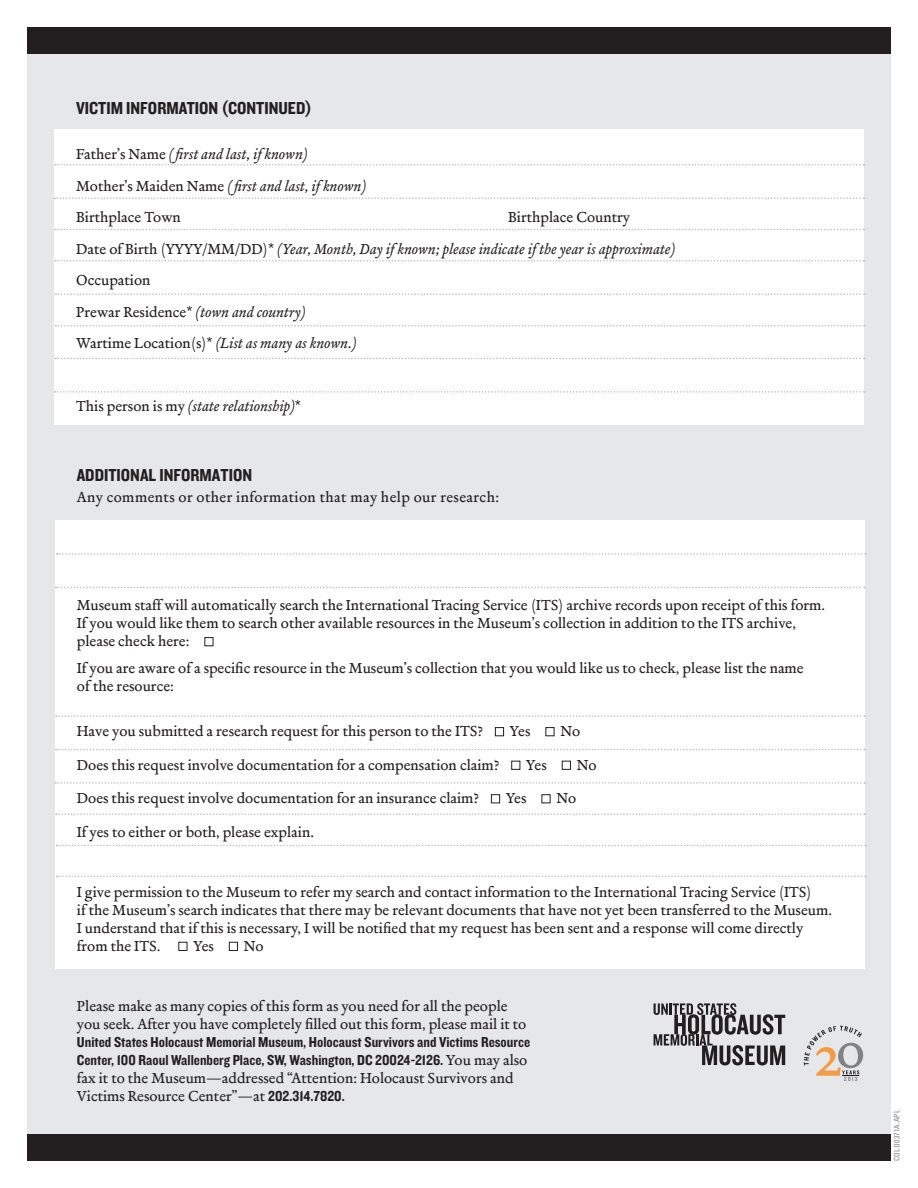
<style>
.page{position:relative;width:918px;height:1188px;background:#fff}
.page>*{position:absolute;margin:0;border:0;box-sizing:border-box;transform-origin:0 0}
.t1{font:18px "Knockout 50 Welterweight";color:#231f20}
.t2{font:15px/18px "Merlo Roman Osf";color:#231f20}
.t3{font:15px "Merlo Italic Osf";color:#231f20}
.t4{font:15px "Merlo Roman Osf";letter-spacing:.025em;color:#231f20}
.t5{font:condensed 7.5px "Univers LT Std";letter-spacing:.025em;color:#808285}
.s1{font-family:"Merlo Roman Osf"}
.s2{font-family:"Merlo Italic Osf"}
.s3{font-family:"Knockout 50 Welterweight"}
</style>
<div class="page">
<div style="left:27px;top:43px;width:864px;height:1107px;background:#e6e7e9"></div>
<div style="left:27px;top:27px;width:864px;height:27px;background:#231f20"></div>
<div style="left:27px;top:1134px;width:864px;height:27px;background:#231f20"></div>
<svg style="left:804px;top:1026px;width:59px;height:55px"></svg>
<svg style="left:654px;top:1003px;width:131px;height:62px"></svg>
<div style="left:54px;top:129px;width:810px;height:296px;background:#fff"></div>
<svg style="left:55px;top:164px;width:809px;height:2px"></svg>
<svg style="left:54px;top:197px;width:810px;height:2px"></svg>
<svg style="left:55px;top:229px;width:809px;height:1px"></svg>
<svg style="left:55px;top:260px;width:809px;height:2px"></svg>
<svg style="left:55px;top:293px;width:810px;height:2px"></svg>
<svg style="left:55px;top:325px;width:810px;height:1px"></svg>
<svg style="left:55px;top:358px;width:810px;height:1px"></svg>
<svg style="left:54px;top:391px;width:811px;height:2px"></svg>
<div style="left:55px;top:520px;width:810px;height:448px;background:#fff"></div>
<div style="left:204px;top:637px;width:9px;height:9px;border:1px solid #231f20"></div>
<div style="left:495px;top:727px;width:9px;height:9px;border:1px solid #231f20"></div>
<div style="left:545px;top:727px;width:9px;height:9px;border:1px solid #231f20"></div>
<div style="left:511px;top:761px;width:9px;height:9px;border:1px solid #231f20"></div>
<div style="left:562px;top:761px;width:9px;height:9px;border:1px solid #231f20"></div>
<div style="left:491px;top:794px;width:9px;height:9px;border:1px solid #231f20"></div>
<div style="left:542px;top:794px;width:9px;height:9px;border:1px solid #231f20"></div>
<div style="left:178px;top:942px;width:9px;height:9px;border:1px solid #231f20"></div>
<div style="left:229px;top:942px;width:9px;height:9px;border:1px solid #231f20"></div>
<svg style="left:56px;top:587px;width:809px;height:1px"></svg>
<svg style="left:56px;top:749px;width:809px;height:1px"></svg>
<svg style="left:55px;top:782px;width:810px;height:2px"></svg>
<svg style="left:56px;top:813px;width:809px;height:2px"></svg>
<svg style="left:57px;top:845px;width:809px;height:1px"></svg>
<svg style="left:57px;top:876px;width:809px;height:1px"></svg>
<svg style="left:57px;top:553px;width:809px;height:2px"></svg>
<svg style="left:56px;top:715px;width:809px;height:2px"></svg>
<p class="t1" style="left:76px;top:96px;width:237px">VICTIM INFORMATION (CONTINUED)</p>
<p class="t3" style="left:76px;top:145px;width:233px"><span class="s1">Father’s Name</span> ( first and last, if known)</p>
<p class="t3" style="left:76px;top:177px;width:291px"><span class="s1">Mother’s Maiden Name</span> ( first and last, if known)</p>
<p class="t2" style="left:76px;top:209px;width:106px">Birthplace Town</p>
<p class="t2" style="left:508px;top:209px;width:123px">Birthplace Country</p>
<p class="t3" style="left:76px;top:240px;width:600px"><span class="s1">Date of Birth (YYYY/MM/DD)*</span> (Year, Month, Day if known; please indicate if the year is approximate)</p>
<p class="t2" style="left:76px;top:272px;width:76px">Occupation</p>
<p class="t2" style="left:76px;top:303px;width:231px">Prewar Residence* <span class="s2">(town and country)</span></p>
<p class="t3" style="left:76px;top:334px;width:282px"><span class="s1">Wartime Location(s)*</span> (List as many as known.)</p>
<p class="t3" style="left:76px;top:397px;width:226px"><span class="s1">This person is my</span> (state relationship)<span class="s1">*</span></p>
<p class="t1" style="left:77px;top:463px;width:177px">ADDITIONAL INFORMATION</p>
<p class="t4" style="left:77px;top:488px;width:424px">Any comments or other information that may help our research:</p>
<p class="t2" style="left:77px;top:597px;width:750px">Museum staff will automatically search the International Tracing Service (ITS) archive records upon receipt of this form.<br>If you would like them to search other available resources in the Museum’s collection in addition to the ITS archive, please check here:</p>
<p class="t2" style="left:77px;top:660px;width:728px">If you are aware of a specific resource in the Museum’s collection that you would like us to check, please list the name of the resource:</p>
<p class="t2" style="left:77px;top:723px;width:408px">Have you submitted a research request for this person to the ITS?</p>
<p class="t2" style="left:510px;top:723px;width:22px">Yes</p>
<p class="t2" style="left:560px;top:723px;width:21px">No</p>
<p class="t2" style="left:77px;top:756px;width:424px">Does this request involve documentation for a compensation claim?</p>
<p class="t2" style="left:526px;top:756px;width:22px">Yes</p>
<p class="t2" style="left:577px;top:756px;width:21px">No</p>
<p class="t2" style="left:77px;top:790px;width:404px">Does this request involve documentation for an insurance claim?</p>
<p class="t2" style="left:506px;top:790px;width:22px">Yes</p>
<p class="t2" style="left:557px;top:790px;width:21px">No</p>
<p class="t2" style="left:77px;top:823px;width:239px">If yes to either or both, please explain.</p>
<p class="t2" style="left:77px;top:883px;width:757px">I give permission to the Museum to refer my search and contact information to the International Tracing Service (ITS)<br>if the Museum’s search indicates that there may be relevant documents that have not yet been transferred to the Museum.<br>I understand that if this is necessary, I will be notified that my request has been sent and a response will come directly from the ITS.</p>
<p class="t2" style="left:193px;top:937px;width:22px">Yes</p>
<p class="t2" style="left:244px;top:937px;width:21px">No</p>
<p class="t2" style="left:77px;top:998px;width:455px">Please make as many copies of this form as you need for all the people you seek. After you have completely filled out this form, please mail it to <span class="s3">United States Holocaust Memorial Museum, Holocaust Survivors and Victims Resource Center, 100 Raoul Wallenberg Place, SW, Washington, DC 20024-2126.</span> You may also fax it to the Museum—addressed “Attention: Holocaust Survivors and Victims Resource Center”—at <span class="s3">202.314.7820.</span></p>
<p class="t5" style="left:892px;top:1161px;width:53px;rotate:-90deg">COL.00371A.APL</p>
</div>
